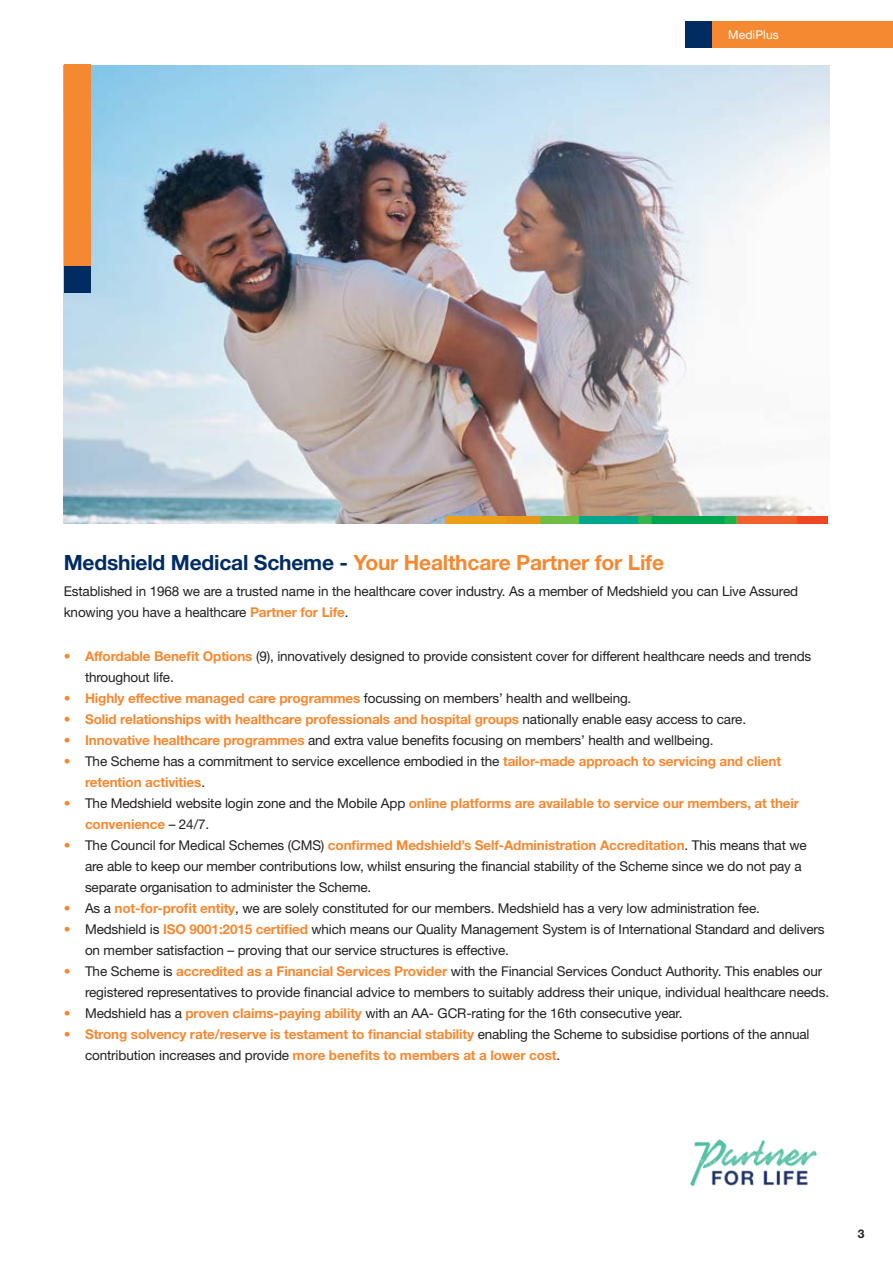
<style>
.page{position:relative;width:893px;height:1263px;background:#fff}
.page>*{position:absolute;margin:0;border:0;box-sizing:border-box;transform-origin:0 0}
.t1{font:700 21px "Helvetica Neue LT Std";letter-spacing:-.01em;color:#f58932}
.t2{font:13.5px/21px "Helvetica Neue LT Std";letter-spacing:-.01em;color:#231f20}
.t3{font:700 13.5px/21px "Helvetica Neue LT Std";letter-spacing:-.01em;color:#f58932}
.t4{font:12px "Helvetica Neue LT Std";letter-spacing:.01em;color:#fff}
.t5{font:700 12px "Helvetica Neue LT Std";color:#231f20}
.s1{color:#002c62}
.s2{font-weight:700;color:#f58932}
.s3{color:#f58932}
.s4{font-weight:400}
.s5{font-weight:400;color:#231f20}
</style>
<div class="page">
<div style="left:711px;top:21px;width:182px;height:27px;background:#f58932"></div>
<div style="left:685px;top:21px;width:26px;height:27px;background:#002c62"></div>
<img style="left:64px;top:65px;width:765px;height:458px">
<div style="left:64px;top:64px;width:26px;height:203px;background:#f58932"></div>
<div style="left:64px;top:267px;width:26px;height:26px;background:#002c62"></div>
<img style="left:690px;top:1139px;width:127px;height:48px">
<img style="left:446px;top:517px;width:381px;height:6px">
<p class="t4" style="left:728px;top:27px;width:52px">MediPlus</p>
<h1 class="t1" style="left:64px;top:550px;width:602px"><span class="s1">Medshield Medical Scheme -</span> Your Healthcare Partner for Life</h1>
<p class="t2" style="left:64px;top:580px;width:736px">Established in 1968 we are a trusted name in the healthcare cover industry. As a member of Medshield you can Live Assured knowing you have a healthcare <span class="s2">Partner for Life</span>.</p>
<p class="t2" style="left:85px;top:646px;width:728px;text-indent:-21px"><span class="s3">•</span> <span class="s2">Affordable Benefit Options</span> (9), innovatively designed to provide consistent cover for different healthcare needs and trends throughout life.</p>
<p class="t2" style="left:64px;top:688px;width:569px"><span class="s3">•</span> <span class="s2">Highly effective managed care programmes</span> focussing on members’ health and wellbeing.</p>
<p class="t3" style="left:64px;top:709px;width:684px"><span class="s4">•</span> Solid relationships with healthcare professionals and hospital groups <span class="s5">nationally enable easy access to care.</span></p>
<p class="t2" style="left:64px;top:730px;width:651px"><span class="s3">•</span> <span class="s2">Innovative healthcare programmes</span> and extra value benefits focusing on members’ health and wellbeing.</p>
<p class="t3" style="left:85px;top:751px;width:698px;text-indent:-21px"><span class="s4">•</span> <span class="s5">The Scheme has a commitment to service excellence embodied in the</span> tailor-made approach to servicing and client retention activities<span class="s5">.</span></p>
<p class="t3" style="left:85px;top:793px;width:716px;text-indent:-21px"><span class="s4">•</span> <span class="s5">The Medshield website login zone and the Mobile App</span> online platforms are available to service our members, at their convenience <span class="s5">– 24/7.</span></p>
<p class="t2" style="left:85px;top:835px;width:723px;text-indent:-21px"><span class="s3">•</span> The Council for Medical Schemes (CMS) <span class="s2">confirmed Medshield’s Self-Administration Accreditation</span>. This means that we are able to keep our member contributions low, whilst ensuring the financial stability of the Scheme since we do not pay a separate organisation to administer the Scheme.</p>
<p class="t2" style="left:64px;top:898px;width:698px"><span class="s3">•</span> As a <span class="s2">not-for-profit entity</span>, we are solely constituted for our members. Medshield has a very low administration fee.</p>
<p class="t2" style="left:85px;top:919px;width:741px;text-indent:-21px"><span class="s3">•</span> Medshield is <span class="s2">ISO 9001:2015 certified</span> which means our Quality Management System is of International Standard and delivers on member satisfaction – proving that our service structures is effective.</p>
<p class="t2" style="left:85px;top:961px;width:746px;text-indent:-21px"><span class="s3">•</span> The Scheme is <span class="s2">accredited as a Financial Services Provider</span> with the Financial Services Conduct Authority. This enables our registered representatives to provide financial advice to members to suitably address their unique, individual healthcare needs.</p>
<p class="t2" style="left:64px;top:1003px;width:620px"><span class="s3">•</span> Medshield has a <span class="s2">proven claims-paying ability</span> with an AA- GCR-rating for the 16th consecutive year.</p>
<p class="t3" style="left:85px;top:1024px;width:726px;text-indent:-21px"><span class="s4">•</span> Strong solvency rate/reserve is testament to financial stability <span class="s5">enabling the Scheme to subsidise portions of the annual contribution increases and provide</span> more benefits to members at a lower cost<span class="s5">.</span></p>
<p class="t5" style="left:858px;top:1226px;width:8px">3</p>
</div>
